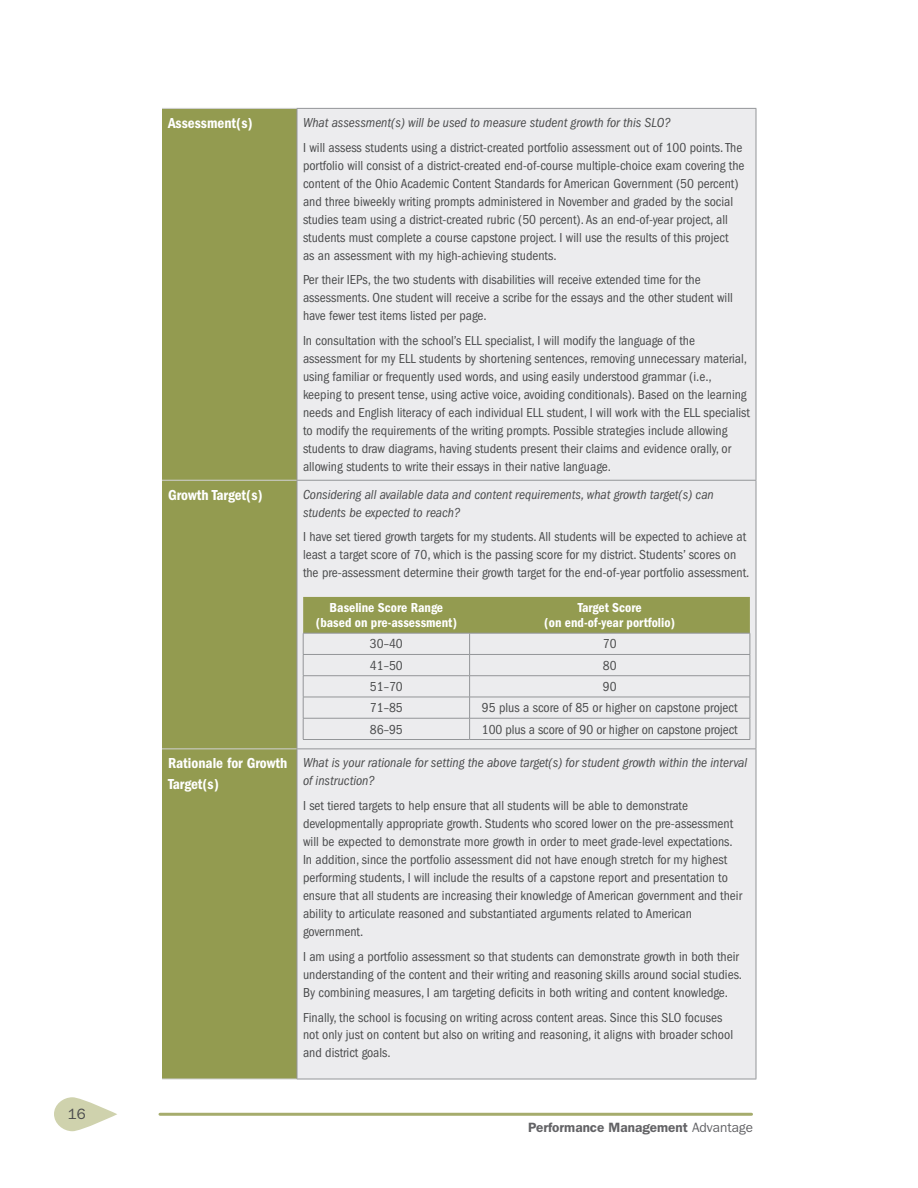
<style>
.page{position:relative;width:918px;height:1188px;background:#fff}
.page>*{position:absolute;margin:0;border:0;box-sizing:border-box;transform-origin:0 0}
.t1{font:15px/21px "ITC Franklin Gothic Std Dm Cd";color:#fff}
.t2{font:15px "ITC Franklin Gothic Std";color:#4b4c4d}
.t3{font:condensed 13.5px/18px "ITC Franklin Gothic Std";color:#4b4c4d}
.t4{font:italic condensed 13.5px/18px "ITC Franklin Gothic Std";color:#4b4c4d}
.t5{font:13.5px/15px "ITC Franklin Gothic Std Dm Cd";color:#fff;text-align:center}
.t6{font:600 13.5px "ITC Franklin Gothic Std";color:#636366}
.s1{font-weight:400}
</style>
<div class="page">
<hr style="left:160px;top:1113px;width:592px;height:3px;background:#a6ac6d">
<svg style="left:54px;top:1097px;width:63px;height:34px"></svg>
<div style="left:162px;top:109px;width:135px;height:970px;background:#939b50"></div>
<div style="left:298px;top:109px;width:458px;height:970px;background:#ececee"></div>
<hr style="left:297px;top:108px;width:459px;height:1px;background:#939598">
<hr style="left:297px;top:109px;width:1px;height:371px;background:#939598">
<hr style="left:756px;top:109px;width:1px;height:371px;background:#939598">
<hr style="left:297px;top:480px;width:459px;height:1px;background:#939598">
<hr style="left:297px;top:481px;width:1px;height:267px;background:#939598">
<hr style="left:756px;top:481px;width:1px;height:267px;background:#939598">
<hr style="left:297px;top:749px;width:1px;height:330px;background:#939598">
<hr style="left:756px;top:749px;width:1px;height:330px;background:#939598">
<hr style="left:297px;top:1079px;width:459px;height:1px;background:#939598">
<hr style="left:297px;top:748px;width:459px;height:1px;background:#939598">
<hr style="left:162px;top:108px;width:135px;height:1px;background:#d1d2d4">
<hr style="left:162px;top:480px;width:135px;height:1px;background:#d1d2d4">
<hr style="left:162px;top:748px;width:135px;height:1px;background:#d1d2d4">
<hr style="left:162px;top:1079px;width:135px;height:1px;background:#d1d2d4">
<svg style="left:303px;top:597px;width:448px;height:142px;background:#d2d4c2"></svg>
<hr style="left:303px;top:739px;width:167px;height:1px;background:#939598">
<hr style="left:470px;top:739px;width:280px;height:1px;background:#939598">
<p class="t2" style="left:68px;top:1105px;width:19px">16</p>
<p class="t1" style="left:168px;top:112px;width:86px">Assessment(s)</p>
<p class="t4" style="left:303px;top:113px;width:369px">What assessment(s) will be used to measure student growth for this SLO?</p>
<p class="t3" style="left:303px;top:138px;width:443px">I will assess students using a district-created portfolio assessment out of 100 points. The portfolio will consist of a district-created end-of-course multiple-choice exam covering the content of the Ohio Academic Content Standards for American Government (50 percent) and three biweekly writing prompts administered in November and graded by the social studies team using a district-created rubric (50 percent). As an end-of-year project, all students must complete a course capstone project. I will use the results of this project<br>as an assessment with my high-achieving students.</p>
<p class="t3" style="left:303px;top:271px;width:431px">Per their IEPs, the two students with disabilities will receive extended time for the assessments. One student will receive a scribe for the essays and the other student will have fewer test items listed per page.</p>
<p class="t3" style="left:303px;top:332px;width:449px">In consultation with the school’s ELL specialist, I will modify the language of the assessment for my ELL students by shortening sentences, removing unnecessary material, using familiar or frequently used words, and using easily understood grammar (i.e., keeping to present tense, using active voice, avoiding conditionals). Based on the learning needs and English literacy of each individual ELL student, I will work with the ELL specialist to modify the requirements of the writing prompts. Possible strategies include allowing students to draw diagrams, having students present their claims and evidence orally, or allowing students to write their essays in their native language.</p>
<p class="t1" style="left:168px;top:484px;width:96px">Growth Target(s)</p>
<p class="t4" style="left:303px;top:485px;width:412px">Considering all available data and content requirements, what growth target(s) can students be expected to reach?</p>
<p class="t3" style="left:303px;top:528px;width:448px">I have set tiered growth targets for my students. All students will be expected to achieve at least a target score of 70, which is the passing score for my district. Students’ scores on the pre-assessment determine their growth target for the end-of-year portfolio assessment.</p>
<p class="t5" style="left:316px;top:600px;width:143px">Baseline Score Range (based on pre-assessment)</p>
<p class="t5" style="left:544px;top:600px;width:132px">Target Score<br>(on end-of-year portfolio)</p>
<p class="t3" style="left:370px;top:635px;width:34px">30–40</p>
<p class="t3" style="left:603px;top:635px;width:15px">70</p>
<p class="t3" style="left:370px;top:656px;width:34px">41–50</p>
<p class="t3" style="left:603px;top:656px;width:15px">80</p>
<p class="t3" style="left:370px;top:678px;width:34px">51–70</p>
<p class="t3" style="left:603px;top:678px;width:15px">90</p>
<p class="t3" style="left:370px;top:699px;width:34px">71–85</p>
<p class="t3" style="left:482px;top:699px;width:257px">95 plus a score of 85 or higher on capstone project</p>
<p class="t3" style="left:370px;top:720px;width:34px">86–95</p>
<p class="t3" style="left:482px;top:720px;width:257px">100 plus a score of 90 or higher on capstone project</p>
<p class="t1" style="left:168px;top:753px;width:121px">Rationale for Growth<br>Target(s)</p>
<p class="t4" style="left:303px;top:754px;width:446px">What is your rationale for setting the above target(s) for student growth within the interval of instruction?</p>
<p class="t3" style="left:303px;top:797px;width:441px">I set tiered targets to help ensure that all students will be able to demonstrate developmentally appropriate growth. Students who scored lower on the pre-assessment will be expected to demonstrate more growth in order to meet grade-level expectations.<br>In addition, since the portfolio assessment did not have enough stretch for my highest performing students, I will include the results of a capstone report and presentation to ensure that all students are increasing their knowledge of American government and their ability to articulate reasoned and substantiated arguments related to American government.</p>
<p class="t3" style="left:303px;top:947px;width:441px">I am using a portfolio assessment so that students can demonstrate growth in both their understanding of the content and their writing and reasoning skills around social studies.<br>By combining measures, I am targeting deficits in both writing and content knowledge.</p>
<p class="t3" style="left:303px;top:1008px;width:432px">Finally, the school is focusing on writing across content areas. Since this SLO focuses not only just on content but also on writing and reasoning, it aligns with broader school and district goals.</p>
<p class="t6" style="left:528px;top:1119px;width:226px">Performance Management <span class="s1">Advantage</span></p>
</div>
